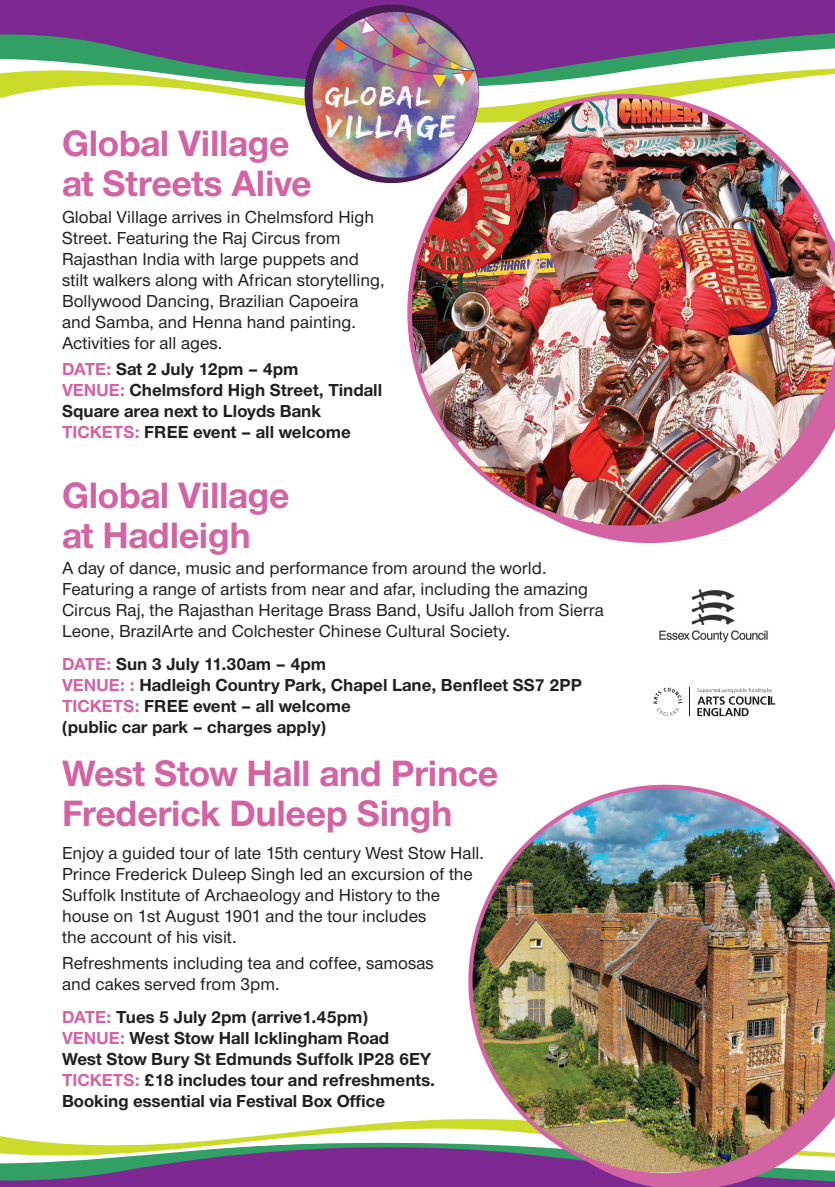
<style>
.page{position:relative;width:835px;height:1187px;background:#fff}
.page>*{position:absolute;margin:0;border:0;box-sizing:border-box;transform-origin:0 0}
.t1{font:700 38px/40px "Nimbus Sans Novus T";letter-spacing:-.01em;color:#d363a3}
.t2{font:500 18px/21px "Nimbus Sans Novus T";color:#231f20}
.t3{font:700 18px/21px "Nimbus Sans Novus T";color:#231f20}
.s1{color:#d363a3}
</style>
<div class="page">
<svg style="left:0;top:0;width:834px;height:184px"></svg>
<svg style="left:0;top:1119px;width:498px;height:68px"></svg>
<svg style="left:577px;top:530px;width:145px;height:13px;fill:#d363a3"></svg>
<img style="left:407px;top:94px;width:427px;height:436px">
<svg style="left:498px;top:1177px;width:336px;height:10px;background:#934194"></svg>
<img style="left:468px;top:785px;width:366px;height:392px">
<img style="left:304px;top:5px;width:175px;height:178px">
<svg style="left:697px;top:688px;width:77px;height:28px"></svg>
<svg style="left:653px;top:688px;width:29px;height:28px"></svg>
<svg style="left:689px;top:688px;width:1px;height:28px"></svg>
<img style="left:659px;top:589px;width:109px;height:54px">
<h1 class="t1" style="left:62px;top:123px;width:251px">Global Village at Streets Alive</h1>
<p class="t2" style="left:62px;top:206px;width:324px">Global Village arrives in Chelmsford High Street. Featuring the Raj Circus from Rajasthan India with large puppets and stilt walkers along with African storytelling, Bollywood Dancing, Brazilian Capoeira and Samba, and Henna hand painting.<br>Activities for all ages.</p>
<p class="t3" style="left:62px;top:359px;width:321px"><span class="s1">DATE:</span> Sat 2 July 12pm – 4pm<br><span class="s1">VENUE:</span> Chelmsford High Street, Tindall<br>Square area next to Lloyds Bank<br><span class="s1">TICKETS:</span> FREE event – all welcome</p>
<h1 class="t1" style="left:62px;top:474px;width:229px">Global Village at Hadleigh</h1>
<p class="t2" style="left:62px;top:558px;width:543px">A day of dance, music and performance from around the world.<br>Featuring a range of artists from near and afar, including the amazing Circus Raj, the Rajasthan Heritage Brass Band, Usifu Jalloh from Sierra Leone, BrazilArte and Colchester Chinese Cultural Society.</p>
<p class="t3" style="left:62px;top:653px;width:521px"><span class="s1">DATE:</span> Sun 3 July 11.30am – 4pm<br><span class="s1">VENUE: :</span> Hadleigh Country Park, Chapel Lane, Benfleet SS7 2PP <span class="s1">TICKETS:</span> FREE event – all welcome<br>(public car park – charges apply)</p>
<h1 class="t1" style="left:62px;top:753px;width:438px">West Stow Hall and Prince<br>Frederick Duleep Singh</h1>
<p class="t2" style="left:62px;top:842px;width:423px">Enjoy a guided tour of late 15th century West Stow Hall.<br>Prince Frederick Duleep Singh led an excursion of the Suffolk Institute of Archaeology and History to the house on 1st August 1901 and the tour includes<br>the account of his visit.</p>
<p class="t2" style="left:62px;top:952px;width:373px">Refreshments including tea and coffee, samosas and cakes served from 3pm.</p>
<p class="t3" style="left:62px;top:1006px;width:374px"><span class="s1">DATE:</span> Tues 5 July 2pm (arrive1.45pm)<br><span class="s1">VENUE:</span> West Stow Hall Icklingham Road<br>West Stow Bury St Edmunds Suffolk IP28 6EY <span class="s1">TICKETS:</span> £18 includes tour and refreshments.<br>Booking essential via Festival Box Office</p>
</div>
